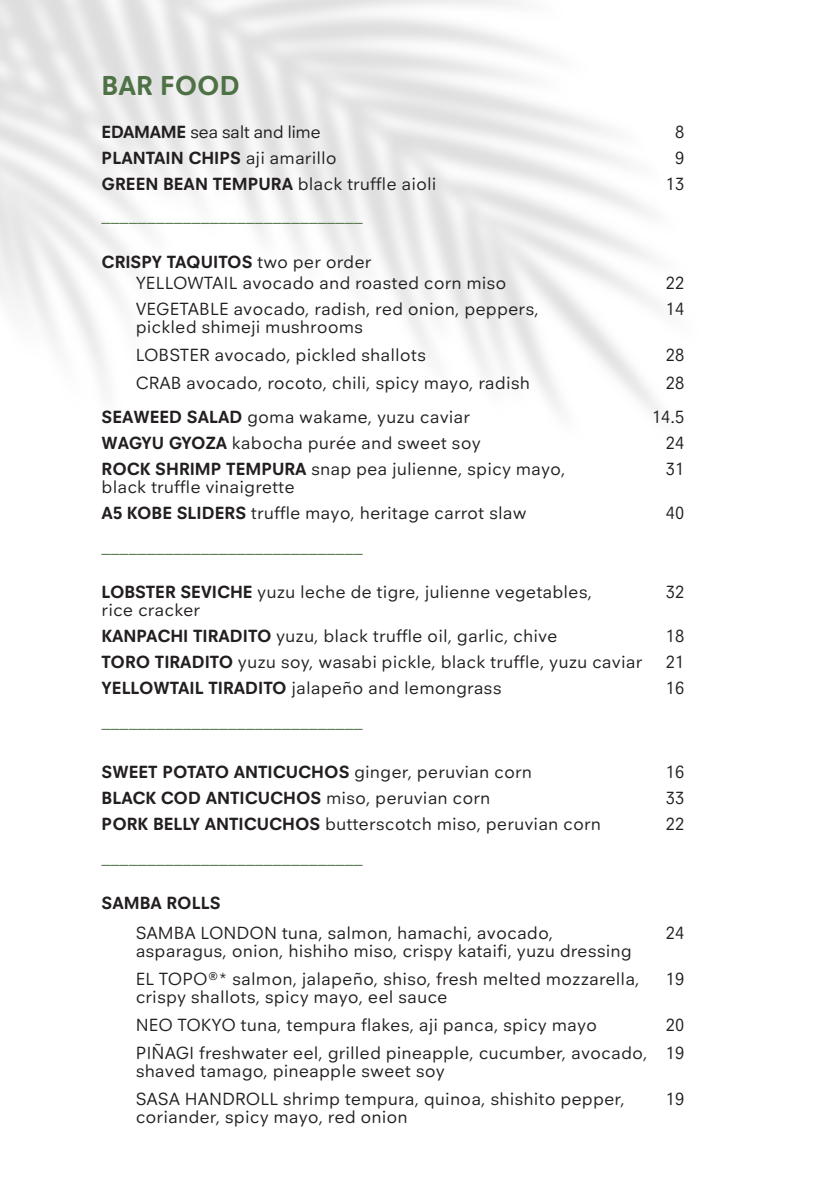
<style>
.page{position:relative;width:840px;height:1191px;background:#fff}
.page>*{position:absolute;margin:0;border:0;box-sizing:border-box;transform-origin:0 0}
.t1{font:700 28px "Neuzeit Office SR Pro";color:#4e7145}
.t2{font:18px "Neuzeit Office SR Pro";color:#231f20}
.t3{font:700 18px "Neuzeit Office SR Pro";color:#231f20}
.t4{font:18px "Neuzeit Office SR Pro";color:#4e7145}
.t5{font:18px "Neuzeit Office SR Pro";letter-spacing:-.03em;color:#231f20}
.s1{font-weight:700}
.s2{font-weight:400}
</style>
<div class="page">
<p class="t1" style="left:102px;top:69px;width:140px">BAR FOOD</p>
<p class="t5" style="left:102px;top:122px;width:221px"><span class="s1">EDAMAME</span> sea salt and lime</p>
<p class="t2" style="left:674px;top:122px;width:11px">8</p>
<p class="t3" style="left:102px;top:148px;width:236px">PLANTAIN CHIPS <span class="s2">aji amarillo</span></p>
<p class="t2" style="left:674px;top:148px;width:11px">9</p>
<p class="t2" style="left:102px;top:174px;width:336px"><span class="s1">GREEN BEAN TEMPURA</span> black truffle aioli</p>
<p class="t2" style="left:665px;top:174px;width:20px">13</p>
<p class="t4" style="left:102px;top:211px;width:262px">–––––––––––––––––––––––––––––</p>
<p class="t3" style="left:102px;top:251px;width:271px">CRISPY TAQUITOS <span class="s2">two per order</span></p>
<p class="t2" style="left:136px;top:273px;width:372px">YELLOWTAIL avocado and roasted corn miso</p>
<p class="t2" style="left:665px;top:273px;width:20px">22</p>
<p class="t2" style="left:136px;top:299px;width:404px">VEGETABLE avocado, radish, red onion, peppers,</p>
<p class="t2" style="left:665px;top:299px;width:20px">14</p>
<p class="t2" style="left:136px;top:317px;width:229px">pickled shimeji mushrooms</p>
<p class="t2" style="left:136px;top:345px;width:292px">LOBSTER avocado, pickled shallots</p>
<p class="t2" style="left:665px;top:345px;width:20px">28</p>
<p class="t2" style="left:136px;top:373px;width:395px">CRAB avocado, rocoto, chili, spicy mayo, radish</p>
<p class="t2" style="left:665px;top:373px;width:20px">28</p>
<p class="t2" style="left:102px;top:407px;width:370px"><span class="s1">SEAWEED SALAD</span> goma wakame, yuzu caviar</p>
<p class="t2" style="left:651px;top:407px;width:34px">14.5</p>
<p class="t2" style="left:102px;top:433px;width:380px"><span class="s1">WAGYU GYOZA</span> kabocha purée and sweet soy</p>
<p class="t2" style="left:665px;top:433px;width:20px">24</p>
<p class="t2" style="left:102px;top:459px;width:465px"><span class="s1">ROCK SHRIMP TEMPURA</span> snap pea julienne, spicy mayo,</p>
<p class="t2" style="left:665px;top:459px;width:20px">31</p>
<p class="t2" style="left:102px;top:477px;width:194px">black truffle vinaigrette</p>
<p class="t2" style="left:102px;top:503px;width:426px"><span class="s1">A5 KOBE SLIDERS</span> truffle mayo, heritage carrot slaw</p>
<p class="t2" style="left:665px;top:503px;width:20px">40</p>
<p class="t4" style="left:102px;top:542px;width:262px">–––––––––––––––––––––––––––––</p>
<p class="t2" style="left:102px;top:582px;width:492px"><span class="s1">LOBSTER SEVICHE</span> yuzu leche de tigre, julienne vegetables,</p>
<p class="t2" style="left:665px;top:582px;width:20px">32</p>
<p class="t2" style="left:102px;top:600px;width:100px">rice cracker</p>
<p class="t2" style="left:102px;top:626px;width:457px"><span class="s1">KANPACHI TIRADITO</span> yuzu, black truffle oil, garlic, chive</p>
<p class="t2" style="left:665px;top:626px;width:20px">18</p>
<p class="t2" style="left:102px;top:652px;width:542px"><span class="s1">TORO TIRADITO</span> yuzu soy, wasabi pickle, black truffle, yuzu caviar</p>
<p class="t2" style="left:665px;top:652px;width:20px">21</p>
<p class="t2" style="left:102px;top:678px;width:401px"><span class="s1">YELLOWTAIL TIRADITO</span> jalapeño and lemongrass</p>
<p class="t2" style="left:665px;top:678px;width:20px">16</p>
<p class="t4" style="left:102px;top:717px;width:262px">–––––––––––––––––––––––––––––</p>
<p class="t3" style="left:102px;top:761px;width:432px">SWEET POTATO ANTICUCHOS <span class="s2">ginger, peruvian corn</span></p>
<p class="t2" style="left:665px;top:761px;width:20px">16</p>
<p class="t3" style="left:102px;top:787px;width:390px">BLACK COD ANTICUCHOS <span class="s2">miso, peruvian corn</span></p>
<p class="t2" style="left:665px;top:787px;width:20px">33</p>
<p class="t2" style="left:102px;top:813px;width:500px"><span class="s1">PORK BELLY ANTICUCHOS</span> butterscotch miso, peruvian corn</p>
<p class="t2" style="left:665px;top:813px;width:20px">22</p>
<p class="t4" style="left:102px;top:853px;width:262px">–––––––––––––––––––––––––––––</p>
<p class="t3" style="left:102px;top:893px;width:120px">SAMBA ROLLS</p>
<p class="t2" style="left:136px;top:922px;width:419px">SAMBA LONDON tuna, salmon, hamachi, avocado,</p>
<p class="t2" style="left:665px;top:922px;width:20px">24</p>
<p class="t2" style="left:136px;top:940px;width:497px">asparagus, onion, hishiho miso, crispy kataifi, yuzu dressing</p>
<p class="t2" style="left:136px;top:968px;width:505px">EL TOPO®* salmon, jalapeño, shiso, fresh melted mozzarella,</p>
<p class="t2" style="left:665px;top:968px;width:20px">19</p>
<p class="t2" style="left:136px;top:986px;width:313px">crispy shallots, spicy mayo, eel sauce</p>
<p class="t2" style="left:136px;top:1014px;width:463px">NEO TOKYO tuna, tempura flakes, aji panca, spicy mayo</p>
<p class="t2" style="left:665px;top:1014px;width:20px">20</p>
<p class="t2" style="left:136px;top:1042px;width:549px">PIÑAGI freshwater eel, grilled pineapple, cucumber, avocado, 19</p>
<p class="t2" style="left:136px;top:1060px;width:310px">shaved tamago, pineapple sweet soy</p>
<p class="t2" style="left:136px;top:1088px;width:490px">SASA HANDROLL shrimp tempura, quinoa, shishito pepper,</p>
<p class="t2" style="left:665px;top:1088px;width:20px">19</p>
<p class="t2" style="left:136px;top:1106px;width:273px">coriander, spicy mayo, red onion</p>
</div>
